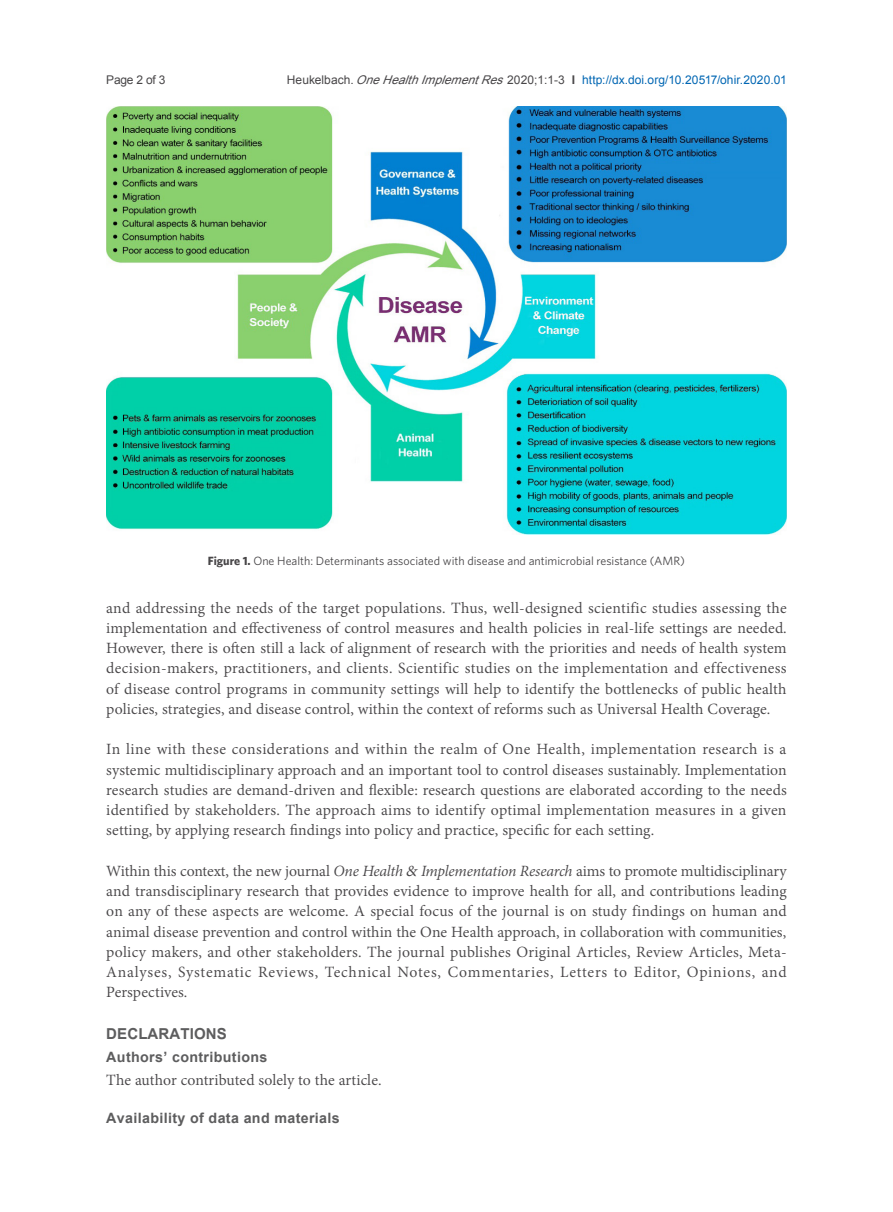
<style>
.page{position:relative;width:893px;height:1212px;background:#fff}
.page>*{position:absolute;margin:0;border:0;box-sizing:border-box;transform-origin:0 0}
.正文{font:700 21px "Utsaah";letter-spacing:.005em;color:#5d5d5e}
.has-medium-font-size{font:19.2px/20.2px "Adobe Thai";color:#484648;text-align:justify}
.正文-2{font:19.2px "Adobe Thai";color:#484648}
.正文-3{font:700 14.25px "Arial";letter-spacing:.025em;color:#5d5d5e}
.t1{font:12px "Arial";letter-spacing:.005em;color:#0166b3}
.has-medium-font-size-2{font:12px "Whitney";color:#484648}
.t2{font:12px "Arial";letter-spacing:-.025em;color:#484648}
.s1{color:#484648}
.s2{font-style:italic;color:#484648}
.s3{font-weight:700;color:#484648}
.s4{font-weight:700}
.s5{font-style:italic}
</style>
<div class="page">
<img style="left:106px;top:106px;width:681px;height:428px">
<p class="t2" style="left:106px;top:72px;width:61px">Page 2 of 3</p>
<p class="t1" style="left:287px;top:72px;width:501px"><span class="s1">Heukelbach.</span> <span class="s2">OneHealthImplementRes</span><span class="s1">2020;1:1-3</span> <span class="s3">I</span> http://dx.doi.org/10.20517/ohir.2020.01</p>
<p class="has-medium-font-size-2" style="left:208px;top:554px;width:479px"><span class="s4">Figure 1.</span> One Health: Determinants associated with disease and antimicrobial resistance (AMR)</p>
<p class="has-medium-font-size" style="left:106px;top:596px;width:682px">and addressing the needs of the target populations. Thus, well-designed scientific studies assessing the implementation and effectiveness of control measures and health policies in real-life settings are needed.<br>However, there is often still a lack of alignment of research with the priorities and needs of health system decision-makers, practitioners, and clients. Scientific studies on the implementation and effectiveness of disease control programs in community settings will help to identify the bottlenecks of public health policies, strategies, and disease control, within the context of reforms such as Universal Health Coverage.</p>
<p class="has-medium-font-size" style="left:106px;top:737px;width:682px">In line with these considerations and within the realm of One Health, implementation research is a systemic multidisciplinary approach and an important tool to control diseases sustainably. Implementation research studies are demand-driven and flexible: research questions are elaborated according to the needs identified by stakeholders. The approach aims to identify optimal implementation measures in a given setting, by applying research findings into policy and practice, specific for each setting.</p>
<p class="has-medium-font-size" style="left:106px;top:859px;width:682px">Within this context, the new journal <span class="s5">One Health</span> <span class="s5">&amp;</span> <span class="s5">Implementation Research</span> aims to promote multidisciplinary</p>
<p class="has-medium-font-size" style="left:106px;top:879px;width:682px">and transdisciplinary research that provides evidence to improve health for all, and contributions leading on any of these aspects are welcome. A special focus of the journal is on study findings on human and animal disease prevention and control within the One Health approach, in collaboration with communities, policy makers, and other stakeholders. The journal publishes Original Articles, Review Articles, Meta-Analyses, Systematic Reviews, Technical Notes, Commentaries, Letters to Editor, Opinions, and Perspectives.</p>
<p class="正文" style="left:106px;top:1023px;width:122px">DECLARATIONS</p>
<p class="正文-3" style="left:106px;top:1047px;width:163px">Authors’ contributions</p>
<p class="正文-2" style="left:106px;top:1067px;width:277px">The author contributed solely to the article.</p>
<p class="正文-3" style="left:106px;top:1108px;width:235px">Availability of data and materials</p>
</div>
